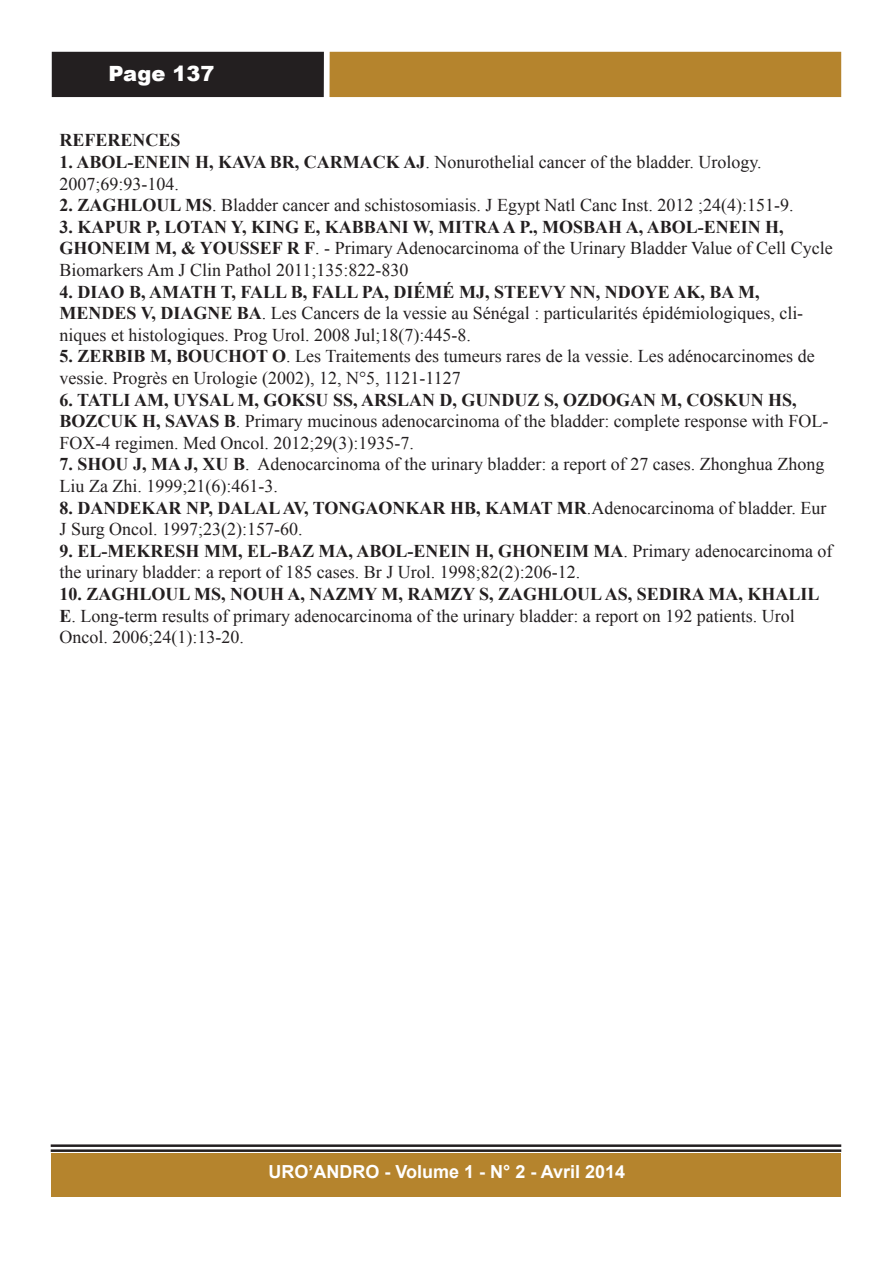
<style>
.page{position:relative;width:893px;height:1263px;background:#fff}
.page>*{position:absolute;margin:0;border:0;box-sizing:border-box;transform-origin:0 0}
.t1{font:900 21px "Arial";color:#fff}
.t2{font:18px/21.6px "Times New Roman";color:#231f20}
.t3{font:700 18px "Arial";color:#fff}
.t4{font:700 18px "Times New Roman";color:#231f20}
.s1{font-weight:700}
</style>
<div class="page">
<div style="left:52px;top:52px;width:272px;height:45px;background:#231f20"></div>
<div style="left:329px;top:52px;width:512px;height:45px;background:#b5842d"></div>
<div style="left:51px;top:1153px;width:789px;height:43px;background:#b5842d"></div>
<hr style="left:51px;top:1144px;width:790px;height:3px;background:#231f20">
<hr style="left:51px;top:1149px;width:790px;height:3px;background:#231f20">
<p class="t1" style="left:108px;top:58px;width:108px">Page 137</p>
<p class="t4" style="left:60px;top:128px;width:123px">REFERENCES</p>
<p class="t2" style="left:60px;top:151px;width:704px"><span class="s1">1. ABOL-ENEIN H, KAVA BR, CARMACK AJ</span>. Nonurothelial cancer of the bladder. Urology.<br>2007;69:93-104.</p>
<p class="t2" style="left:60px;top:194px;width:735px"><span class="s1">2. ZAGHLOUL MS</span>. Bladder cancer and schistosomiasis. J Egypt Natl Canc Inst. 2012 ;24(4):151-9.</p>
<p class="t2" style="left:60px;top:216px;width:775px"><span class="s1">3. KAPUR P, LOTAN Y, KING E, KABBANI W, MITRA A P., MOSBAH A, ABOL-ENEIN H,<br>GHONEIM M, &amp; YOUSSEF R F</span>. - Primary Adenocarcinoma of the Urinary Bladder Value of Cell Cycle<br>Biomarkers Am J Clin Pathol 2011;135:822-830</p>
<p class="t2" style="left:60px;top:281px;width:745px"><span class="s1">4. DIAO B, AMATH T, FALL B, FALL PA, DIÉMÉ MJ, STEEVY NN, NDOYE AK, BA M,<br>MENDES V, DIAGNE BA</span>. Les Cancers de la vessie au Sénégal : particularités épidémiologiques, cli&shy;niques et histologiques. Prog Urol. 2008 Jul;18(7):445-8.</p>
<p class="t2" style="left:60px;top:345px;width:757px"><span class="s1">5. ZERBIB M, BOUCHOT O</span>. Les Traitements des tumeurs rares de la vessie. Les adénocarcinomes de vessie. Progrès en Urologie (2002), 12, N°5, 1121-1127</p>
<p class="t2" style="left:60px;top:389px;width:770px"><span class="s1">6. TATLI AM, UYSAL M, GOKSU SS, ARSLAN D, GUNDUZ S, OZDOGAN M, COSKUN HS,<br>BOZCUK H, SAVAS B</span>. Primary mucinous adenocarcinoma of the bladder: complete response with FOL-<br>FOX-4 regimen. Med Oncol. 2012;29(3):1935-7.</p>
<p class="t2" style="left:60px;top:453px;width:766px"><span class="s1">7. SHOU J, MA J, XU B</span>. Adenocarcinoma of the urinary bladder: a report of 27 cases. Zhonghua Zhong<br>Liu Za Zhi. 1999;21(6):461-3.</p>
<p class="t2" style="left:60px;top:497px;width:768px"><span class="s1">8. DANDEKAR NP, DALAL AV, TONGAONKAR HB, KAMAT MR</span>.Adenocarcinoma of bladder. Eur<br>J Surg Oncol. 1997;23(2):157-60.</p>
<p class="t2" style="left:60px;top:540px;width:774px"><span class="s1">9. EL-MEKRESH MM, EL-BAZ MA, ABOL-ENEIN H, GHONEIM MA</span>. Primary adenocarcinoma of the urinary bladder: a report of 185 cases. Br J Urol. 1998;82(2):206-12.</p>
<p class="t2" style="left:60px;top:583px;width:761px"><span class="s1">10. ZAGHLOUL MS, NOUH A, NAZMY M, RAMZY S, ZAGHLOUL AS, SEDIRA MA, KHALIL<br>E</span>. Long-term results of primary adenocarcinoma of the urinary bladder: a report on 192 patients. Urol<br>Oncol. 2006;24(1):13-20.</p>
<p class="t3" style="left:269px;top:1160px;width:358px">URO’ANDRO - Volume 1 - N° 2 - Avril 2014</p>
</div>
